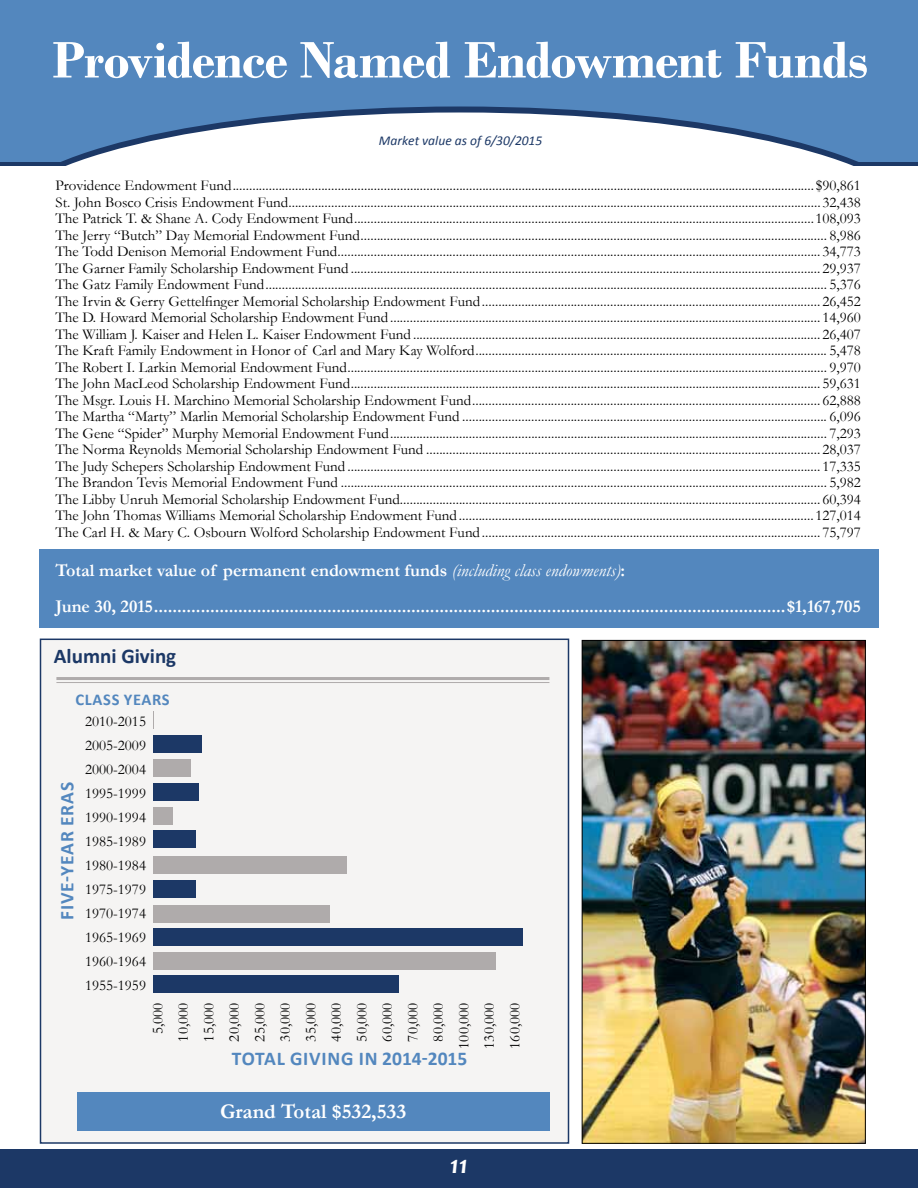
<style>
.page{position:relative;width:918px;height:1188px;background:#fff}
.page>*{position:absolute;margin:0;border:0;box-sizing:border-box;transform-origin:0 0}
.t1{font:700 54px "Bodoni";letter-spacing:-.02em;color:#fff}
.t2{font:italic 700 25.5px "Candara";color:#fff}
.t3{font:700 21px "Garamond";color:#fff}
.t4{font:700 21px "Calibri";color:#1c3866}
.t5{font:700 19.5px "Calibri";letter-spacing:.01em;color:#5387be}
.t6{font:700 19.5px "Calibri";letter-spacing:.04em;color:#5387be}
.t7{font:700 18px/36px "Garamond";color:#fff}
.t8{font:700 16.5px "Calibri";color:#5387be}
.t9{font:15px/16.5px "Garamond";color:#000;text-align:justify}
.t10{font:italic 13.5px "Calibri";letter-spacing:.005em;color:#1c3866}
.s1{font-weight:400;font-style:italic}
</style>
<div class="page">
<div style="left:0;top:0;width:918px;height:162px;background:#5387be"></div>
<div style="left:0;top:1149px;width:918px;height:39px;background:#1c3866"></div>
<svg style="left:318px;top:106px;width:283px;height:6px;fill:#1c3866"></svg>
<svg style="left:0;top:112px;width:918px;height:54px;fill:#fff"></svg>
<div style="left:39px;top:550px;width:840px;height:78px;background:#5387be"></div>
<div style="left:40px;top:639px;width:529px;height:505px;background:#f5f4f3;border:2px solid #1c3866"></div>
<div style="left:77px;top:1092px;width:472px;height:39px;background:#5387be"></div>
<div style="left:153px;top:735px;width:49px;height:18px;background:#1c3866"></div>
<div style="left:153px;top:759px;width:38px;height:18px;background:#afabab"></div>
<svg style="left:153px;top:711px;width:1px;height:18px"></svg>
<div style="left:153px;top:783px;width:45px;height:18px;background:#1c3866"></div>
<div style="left:153px;top:807px;width:20px;height:18px;background:#afabab"></div>
<div style="left:153px;top:830px;width:42px;height:18px;background:#1c3866"></div>
<div style="left:153px;top:856px;width:194px;height:17px;background:#afabab"></div>
<div style="left:153px;top:880px;width:42px;height:18px;background:#1c3866"></div>
<div style="left:153px;top:905px;width:177px;height:18px;background:#afabab"></div>
<div style="left:153px;top:928px;width:369px;height:18px;background:#1c3866"></div>
<div style="left:153px;top:952px;width:342px;height:18px;background:#afabab"></div>
<div style="left:153px;top:975px;width:246px;height:18px;background:#1c3866"></div>
<hr style="left:56px;top:682px;width:493px;height:1px;background:#afabab">
<hr style="left:56px;top:677px;width:493px;height:3px;background:#afabab">
<img style="left:584px;top:642px;width:280px;height:500px">
<div style="left:582px;top:640px;width:284px;height:504px;border:1px solid #000"></div>
<h1 class="t1" style="left:53px;top:28px;width:817px">Providence Named Endowment Funds</h1>
<p class="t10" style="left:379px;top:131px;width:165px">Market value as of 6/30/2015</p>
<p class="t9" style="left:55px;top:177px;width:807px">Providence Endowment Fund................................................................................................................................................................................. $90,861<br>St. John Bosco Crisis Endowment Fund.................................................................................................................................................................. 32,438<br>The Patrick T. &amp; Shane A. Cody Endowment Fund............................................................................................................................................108,093<br>The Jerry “Butch” Day Memorial Endowment Fund.............................................................................................................................................. 8,986<br>The Todd Denison Memorial Endowment Fund................................................................................................................................................... 34,773<br>The Garner Family Scholarship Endowment Fund ............................................................................................................................................... 29,937<br>The Gatz Family Endowment Fund........................................................................................................................................................................... 5,376<br>The Irvin &amp; Gerry Gettelfinger Memorial Scholarship Endowment Fund....................................................................................................... 26,452<br>The D. Howard Memorial Scholarship Endowment Fund................................................................................................................................... 14,960<br>The William J. Kaiser and Helen L. Kaiser Endowment Fund ............................................................................................................................ 26,407<br>The Kraft Family Endowment in Honor of Carl and Mary Kay Wolford........................................................................................................... 5,478<br>The Robert I. Larkin Memorial Endowment Fund.................................................................................................................................................. 9,970<br>The John MacLeod Scholarship Endowment Fund............................................................................................................................................... 59,631<br>The Msgr. Louis H. Marchino Memorial Scholarship Endowment Fund.......................................................................................................... 62,888<br>The Martha “Marty” Marlin Memorial Scholarship Endowment Fund ............................................................................................................... 6,096<br>The Gene “Spider” Murphy Memorial Endowment Fund..................................................................................................................................... 7,293<br>The Norma Reynolds Memorial Scholarship Endowment Fund ........................................................................................................................ 28,037<br>The Judy Schepers Scholarship Endowment Fund ................................................................................................................................................ 17,335<br>The Brandon Tevis Memorial Endowment Fund .................................................................................................................................................... 5,982<br>The Libby Unruh Memorial Scholarship Endowment Fund................................................................................................................................ 60,394<br>The John Thomas Williams Memorial Scholarship Endowment Fund ............................................................................................................127,014<br>The Carl H. &amp; Mary C. Osbourn Wolford Scholarship Endowment Fund....................................................................................................... 75,797</p>
<p class="t7" style="left:56px;top:552px;width:807px">Total market value of permanent endowment funds <span class="s1">(including class endowments)</span>:<br>June 30, 2015.......................................................................................................................................$1,167,705</p>
<h3 class="t4" style="left:54px;top:642px;width:124px">ALUMNI GIVING</h3>
<p class="t8" style="left:76px;top:688px;width:27px">CLASS</p>
<p class="t8" style="left:124px;top:688px;width:46px">YEARS</p>
<h3 class="t6" style="left:55px;top:920px;width:138px;rotate:-90deg">FIVE-YEAR ERAS</h3>
<p class="t9" style="left:85px;top:709px;width:62px;line-height:24px">2010-2015<br>2005-2009<br>2000-2004<br>1995-1999<br>1990-1994<br>1985-1989<br>1980-1984<br>1975-1979<br>1970-1974<br>1965-1969<br>1960-1964<br>1955-1959</p>
<p class="t9" style="left:145px;top:1049px;width:47px;line-height:25.5px;text-align:right;rotate:-90deg">5,000<br>10,000<br>15,000<br>20,000<br>25,000<br>30,000<br>35,000<br>40,000<br>50,000<br>60,000<br>70,000<br>80,000<br>100,000<br>130,000<br>160,000</p>
<h3 class="t5" style="left:232px;top:1046px;width:237px">TOTAL GIVING IN 2014-2015</h3>
<h3 class="t3" style="left:220px;top:1097px;width:188px">Grand Total $532,533</h3>
<h2 class="t2" style="left:450px;top:1149px;width:20px">11</h2>
</div>
